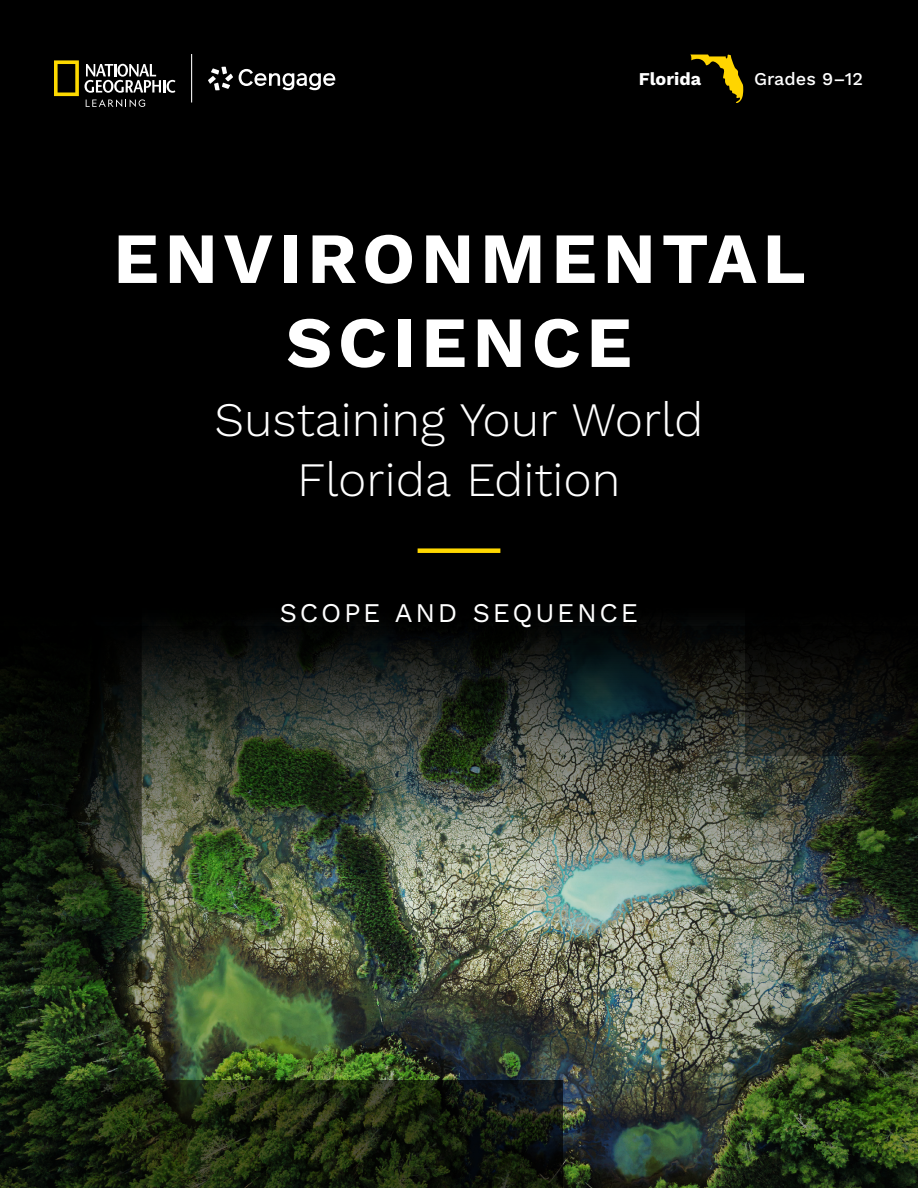
<style>
.page{position:relative;width:918px;height:1188px;background:#000}
.page>*{position:absolute;margin:0;border:0;box-sizing:border-box;transform-origin:0 0}
.t1{font:700 72px/84px "Work Sans";letter-spacing:.08em;color:#fff;text-align:center}
.t2{font:300 48px/60px "Work Sans";color:#fff;text-align:center}
.t3{font:27px "Work Sans";letter-spacing:.1em;color:#fff}
.t4{font:500 18px "Work Sans";color:#fff}
.t5{font:700 18px "Work Sans";color:#fff}
</style>
<div class="page">
<img style="left:0;top:631px;width:918px;height:557px">
<svg style="left:191px;top:54px;width:1px;height:49px"></svg>
<svg style="left:54px;top:60px;width:121px;height:47px"></svg>
<svg style="left:208px;top:67px;width:25px;height:23px"></svg>
<svg style="left:239px;top:69px;width:96px;height:21px"></svg>
<svg style="left:0;top:1080px;width:562px;height:108px"></svg>
<svg style="left:0;top:631px;width:142px;height:355px"></svg>
<svg style="left:745px;top:631px;width:173px;height:125px;fill:#0c0d0b"></svg>
<div style="left:418px;top:548px;width:82px;height:5px;background:#ffd800"></div>
<svg style="left:690px;top:55px;width:53px;height:48px"></svg>
<p class="t5" style="left:639px;top:68px;width:64px">Florida</p>
<p class="t4" style="left:754px;top:68px;width:110px">Grades 9–12</p>
<p class="t1" style="left:113px;top:220px;width:694px">ENVIRONMENTAL<br>SCIENCE</p>
<p class="t2" style="left:215px;top:392px;width:490px">Sustaining Your World<br>Florida Edition</p>
<p class="t3" style="left:280px;top:592px;width:360px">SCOPE AND SEQUENCE</p>
</div>
